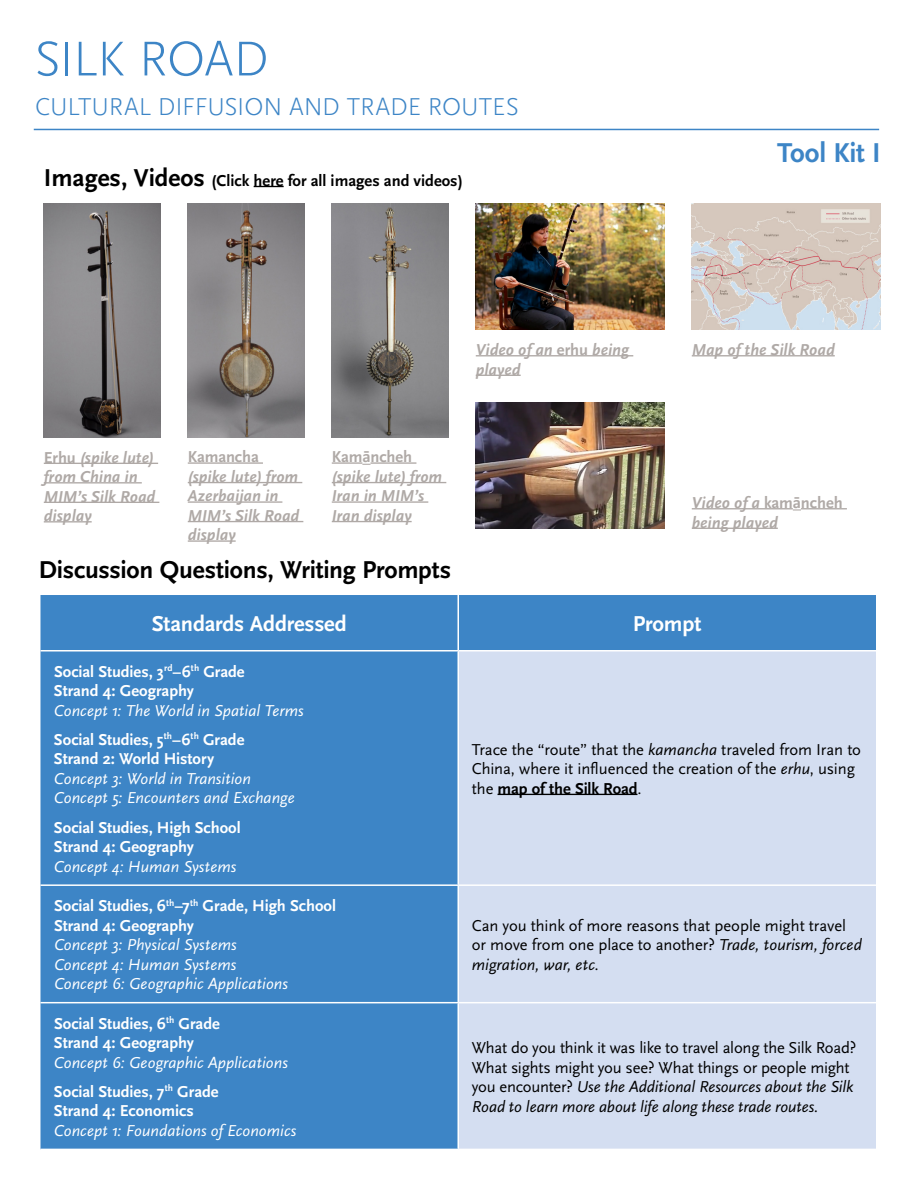
<style>
.page{position:relative;width:918px;height:1188px;background:#fff}
.page>*{position:absolute;margin:0;border:0;box-sizing:border-box;transform-origin:0 0}
.t1{font:300 51px "Scala Sans OT";letter-spacing:-.02em;color:#3d85c6}
.t2{font:700 28.5px "Scala Sans OT";letter-spacing:-.005em;color:#3d85c6}
.t3{font:700 25.5px "Scala Sans OT";letter-spacing:-.01em;color:#000}
.t4{font:300 25.5px "Scala Sans OT";letter-spacing:-.005em;color:#3d85c6}
.t5{font:700 22.5px "Scala Sans OT";letter-spacing:-.01em;color:#fff}
.t6{font:16.5px/19.5px "Scala Sans OT";letter-spacing:-.01em;color:#000}
.t7{font:italic 16.5px/19.5px "Scala Sans OT";letter-spacing:.005em;color:#fff}
.t8{font:700 16.5px/19.5px "Scala Sans OT";letter-spacing:-.005em;color:#fff}
.t9{font:italic 700 16.5px/19.5px "Scala Sans OT";color:#afa9a6}
.t10{font:700 16.5px "Scala Sans OT";color:#000}
.t11{font:700 16.5px "Scala Sans OT";letter-spacing:-.005em;color:#afa9a6}
.s1{font-size:25.5px}
.s2{font-style:normal}
.s3{font-family:"Calibri";font-style:normal}
.s4{font-weight:700;font-style:normal}
.s5{font-style:italic}
.s6{font-weight:700}
</style>
<div class="page">
<img style="left:44px;top:203px;width:117px;height:234px">
<img style="left:188px;top:203px;width:117px;height:234px">
<img style="left:332px;top:203px;width:117px;height:234px">
<hr style="left:44px;top:463px;width:114px;height:1px;background:#afa9a6">
<hr style="left:44px;top:482px;width:98px;height:2px;background:#afa9a6">
<hr style="left:44px;top:502px;width:115px;height:1px;background:#afa9a6">
<hr style="left:44px;top:521px;width:48px;height:2px;background:#afa9a6">
<hr style="left:188px;top:462px;width:75px;height:2px;background:#afa9a6">
<hr style="left:188px;top:482px;width:114px;height:1px;background:#afa9a6">
<hr style="left:188px;top:501px;width:94px;height:2px;background:#afa9a6">
<hr style="left:188px;top:521px;width:115px;height:1px;background:#afa9a6">
<hr style="left:188px;top:540px;width:48px;height:2px;background:#afa9a6">
<hr style="left:332px;top:462px;width:30px;height:2px;background:#afa9a6">
<hr style="left:371px;top:462px;width:45px;height:2px;background:#afa9a6">
<hr style="left:332px;top:482px;width:114px;height:1px;background:#afa9a6">
<hr style="left:332px;top:501px;width:96px;height:2px;background:#afa9a6">
<hr style="left:332px;top:521px;width:80px;height:1px;background:#afa9a6">
<img style="left:476px;top:203px;width:189px;height:126px">
<hr style="left:476px;top:355px;width:157px;height:1px;background:#afa9a6">
<hr style="left:476px;top:375px;width:45px;height:1px;background:#afa9a6">
<img style="left:692px;top:203px;width:189px;height:126px">
<hr style="left:692px;top:355px;width:143px;height:1px;background:#afa9a6">
<img style="left:476px;top:402px;width:189px;height:126px">
<hr style="left:692px;top:508px;width:101px;height:1px;background:#afa9a6">
<svg style="left:793px;top:509px;width:8px;height:2px"></svg>
<hr style="left:801px;top:508px;width:46px;height:1px;background:#afa9a6">
<hr style="left:692px;top:528px;width:86px;height:1px;background:#afa9a6">
<div style="left:40px;top:595px;width:836px;height:554px;background:#3d85c6"></div>
<div style="left:459px;top:652px;width:417px;height:497px;background:#d4def1"></div>
<hr style="left:458px;top:595px;width:1px;height:55px;background:#fff">
<hr style="left:40px;top:650px;width:418px;height:2px;background:#fff">
<hr style="left:458px;top:650px;width:418px;height:2px;background:#fff">
<hr style="left:458px;top:652px;width:1px;height:232px;background:#fff">
<hr style="left:40px;top:884px;width:418px;height:2px;background:#fff">
<hr style="left:458px;top:884px;width:418px;height:2px;background:#fff">
<hr style="left:458px;top:886px;width:1px;height:116px;background:#fff">
<hr style="left:40px;top:1002px;width:418px;height:1px;background:#fff">
<hr style="left:458px;top:1002px;width:418px;height:1px;background:#fff">
<hr style="left:458px;top:1003px;width:1px;height:146px;background:#fff">
<hr style="left:498px;top:794px;width:139px;height:1px;background:#000">
<hr style="left:34px;top:129px;width:845px;height:1px;background:#3d85c6">
<hr style="left:254px;top:186px;width:30px;height:1px;background:#000">
<h1 class="t1" style="left:34px;top:31px;width:236px">SILK ROAD</h1>
<h3 class="t4" style="left:35px;top:93px;width:485px">CULTURAL DIFFUSION AND TRADE ROUTES</h3>
<p class="t10" style="left:44px;top:171px;width:420px"><span class="s1">Images, Videos</span> (Click here for all images and videos)</p>
<h2 class="t2" style="left:777px;top:137px;width:105px">Tool Kit I</h2>
<p class="t9" style="left:476px;top:340px;width:155px">Video of an <span class="s2">erhu</span> being played</p>
<p class="t9" style="left:692px;top:340px;width:144px">Map of the Silk Road</p>
<p class="t9" style="left:44px;top:448px;width:113px"><span class="s2">Erhu</span> (spike lute) from China in<br>MIM’s Silk Road display</p>
<p class="t11" style="left:188px;top:448px;width:73px">Kamancha</p>
<p class="t9" style="left:188px;top:467px;width:113px">(spike lute) from<br>Azerbaijan in<br>MIM’s Silk Road display</p>
<p class="t9" style="left:332px;top:448px;width:112px"><span class="s2">Kam</span><span class="s3">ā</span><span class="s2">ncheh </span>(spike lute) from<br>Iran in MIM’s<br>Iran display</p>
<h3 class="t3" style="left:39px;top:555px;width:414px">Discussion Questions, Writing Prompts</h3>
<p class="t9" style="left:692px;top:493px;width:153px">Video of a <span class="s2">kam</span><span class="s3">ā</span><span class="s2">ncheh </span>being played</p>
<h3 class="t5" style="left:152px;top:611px;width:196px">Standards Addressed</h3>
<h3 class="t5" style="left:633px;top:611px;width:70px">Prompt</h3>
<p class="t8" style="left:54px;top:662px;width:192px">Social Studies, 3<sup>rd</sup>–6<sup>th</sup> Grade<br>Strand 4: Geography</p>
<p class="t7" style="left:54px;top:696px;width:251px;line-height:29.2px">Concept 1: The World in Spatial Terms<br><span class="s4">Social Studies, 5</span><sup>th</sup><span class="s4">–6</span><sup>th</sup> <span class="s4">Grade</span></p>
<p class="t8" style="left:54px;top:750px;width:162px">Strand 2: World History</p>
<p class="t7" style="left:54px;top:769px;width:242px">Concept 3: World in Transition<br>Concept 5: Encounters and Exchange</p>
<p class="t8" style="left:54px;top:818px;width:188px">Social Studies, High School<br>Strand 4: Geography</p>
<p class="t7" style="left:54px;top:857px;width:184px">Concept 4: Human Systems</p>
<p class="t6" style="left:472px;top:740px;width:391px">Trace the “route” that the <span class="s5">kamancha</span> traveled from Iran to<br>China, where it influenced the creation of the <span class="s5">erhu</span>, using the <span class="s6">map of the Silk Road</span>.</p>
<p class="t8" style="left:54px;top:896px;width:284px">Social Studies, 6<sup>th</sup>–7<sup>th</sup> Grade, High School<br>Strand 4: Geography</p>
<p class="t7" style="left:54px;top:935px;width:235px">Concept 3: Physical Systems<br>Concept 4: Human Systems<br>Concept 6: Geographic Applications</p>
<p class="t8" style="left:54px;top:1014px;width:167px">Social Studies, 6<sup>th</sup> Grade<br>Strand 4: Geography</p>
<p class="t7" style="left:54px;top:1048px;width:235px;line-height:29.2px">Concept 6: Geographic Applications<br><span class="s4">Social Studies, 7</span><sup>th</sup> <span class="s4">Grade</span></p>
<p class="t8" style="left:54px;top:1102px;width:141px">Strand 4: Economics</p>
<p class="t7" style="left:54px;top:1121px;width:244px">Concept 1: Foundations of Economics</p>
<p class="t6" style="left:472px;top:916px;width:392px">Can you think of more reasons that people might travel or move from one place to another? <span class="s5">Trade, tourism, forced migration, war, etc.</span></p>
<p class="t6" style="left:472px;top:1038px;width:386px">What do you think it was like to travel along the Silk Road?<br>What sights might you see? What things or people might you encounter? <span class="s5">Use the Additional Resources about the Silk Road to learn more about life along these trade routes.</span></p>
</div>
